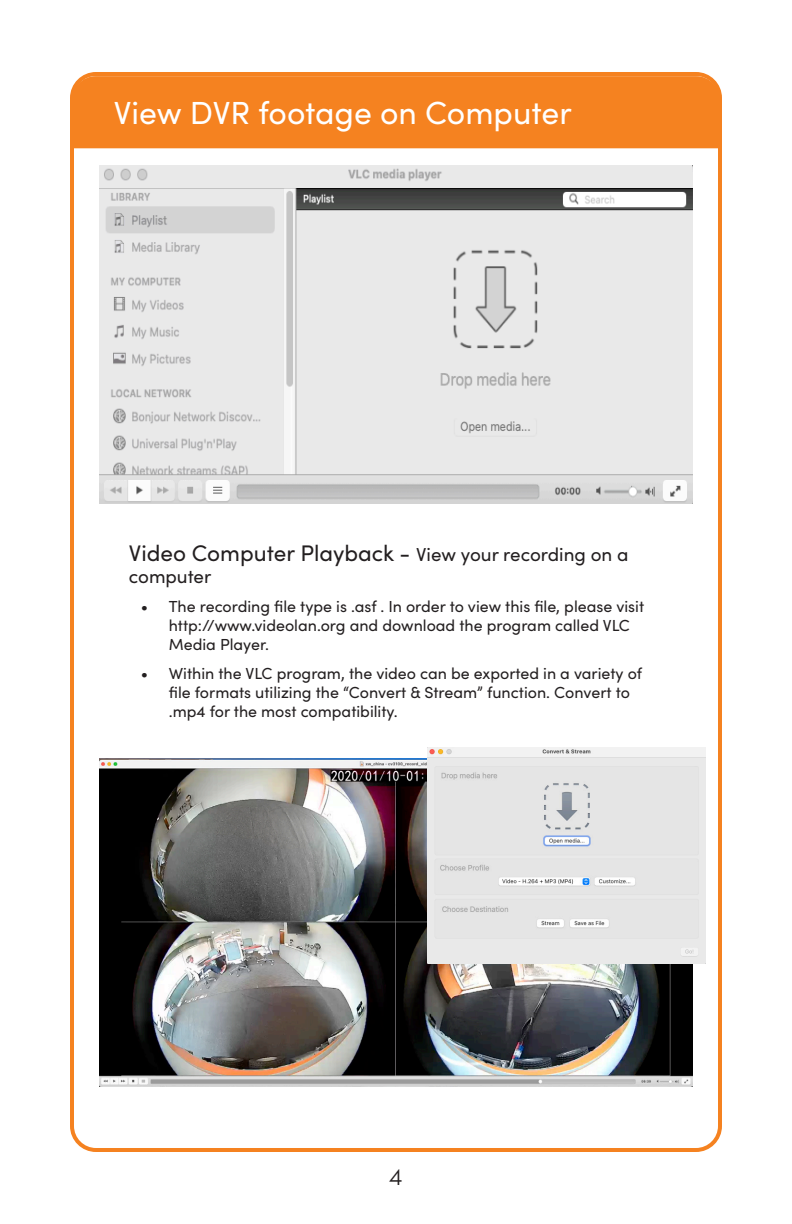
<style>
.page{position:relative;width:792px;height:1224px;background:#fff}
.page>*{position:absolute;margin:0;border:0;box-sizing:border-box;transform-origin:0 0}
.t1{font:32px "Sofia Pro";color:#fff}
.t2{font:300 24px "Sofia Pro";color:#231f20}
.t3{font:22.6px "Sofia Pro";color:#231f20}
.t4{font:18.8px "Sofia Pro";color:#231f20}
.t5{font:16px/19.2px "Sofia Pro";color:#231f20}
.s1{font-size:18.8px}
</style>
<div class="page">
<div style="left:70px;top:72px;width:652px;height:1080px;border:4px solid #f58220;border-radius:24px"></div>
<div style="left:72px;top:76px;width:648px;height:72px;background:#f58220"></div>
<img style="left:100px;top:166px;width:592px;height:338px">
<img style="left:100px;top:759px;width:592px;height:328px">
<img style="left:428px;top:747px;width:278px;height:217px">
<p class="t1" style="left:114px;top:89px;width:459px">View DVR footage on Computer</p>
<p class="t3" style="left:129px;top:536px;width:501px">Video Computer Playback - <span class="s1">View your recording on a</span></p>
<p class="t4" style="left:129px;top:563px;width:84px">computer</p>
<p class="t5" style="left:169px;top:596px;width:477px;text-indent:-28px">• The recording file type is .asf . In order to view this file, please visit http://www.videolan.org and download the program called VLC<br>Media Player.</p>
<p class="t5" style="left:169px;top:663px;width:475px;text-indent:-28px">• Within the VLC program, the video can be exported in a variety of file formats utilizing the “Convert &amp; Stream” function. Convert to .mp4 for the most compatibility.</p>
<h2 class="t2" style="left:389px;top:1159px;width:15px">4</h2>
</div>
